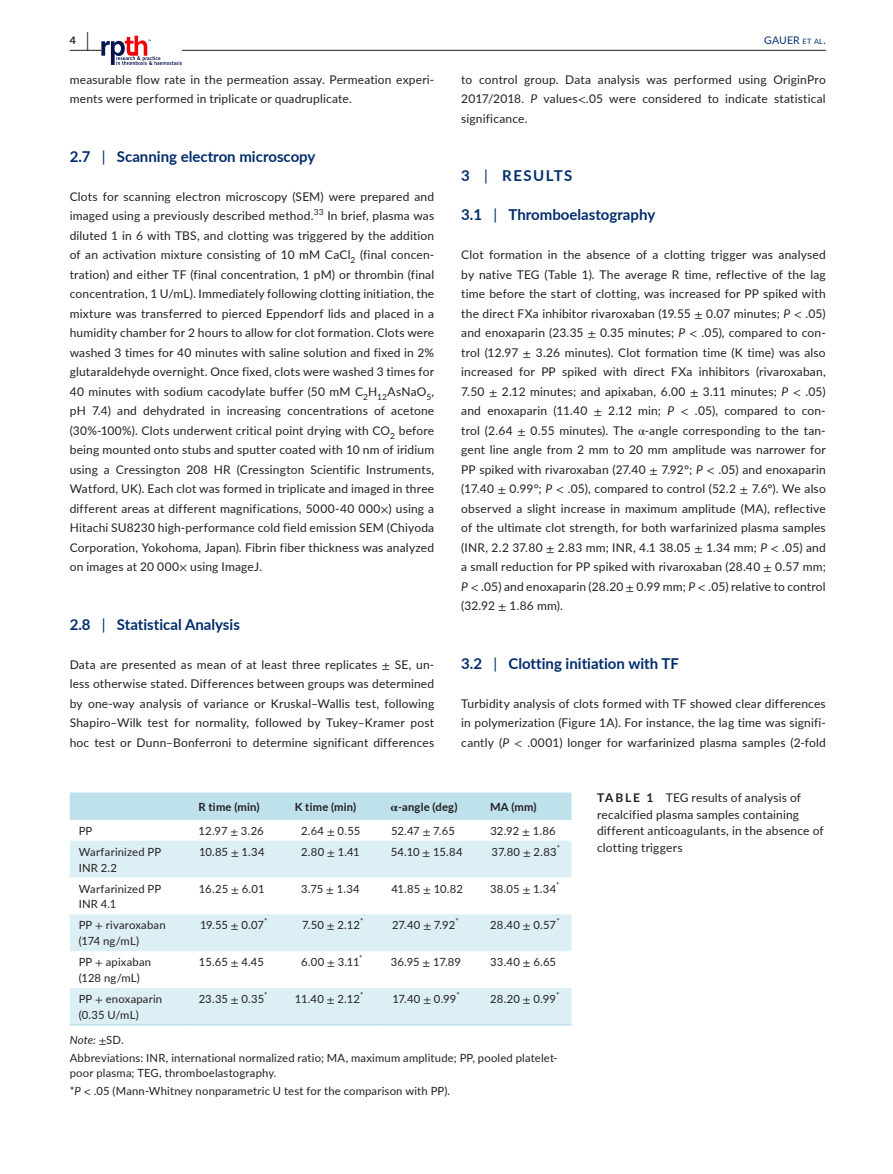
<style>
.page{position:relative;width:893px;height:1174px;background:#fff}
.page>*{position:absolute;margin:0;border:0;box-sizing:border-box;transform-origin:0 0}
.t1{font:700 15px "Lato";color:#002c6b}
.t2{font:700 15px "Lato";letter-spacing:.1em;color:#002c6b}
.t3{font:12px/19.5px "Lato";letter-spacing:.015em;color:#231f20;text-align:justify}
.t4{font:11.25px/15.8px "Lato";letter-spacing:.015em;color:#231f20}
.t5{font:700 11.25px "Lato";letter-spacing:.015em;color:#231f20}
.t6{font:10.5px "Lato";letter-spacing:.01em;color:#002c6b}
.t7{font:700 10.5px "Lato";color:#231f20}
.t8{font:7.8px "Lato";color:#231f20}
.s1{font-size:19.5px}
.s2{font-size:7.35px}
.s3{font-style:italic}
.s4{font-family:"STIX"}
.s5{font-weight:400}
.s6{font-family:"STIX";font-style:italic}
.s7{font-weight:700}
</style>
<div class="page">
<hr style="left:70px;top:50px;width:756px;height:1px;background:#231f20">
<svg style="left:101px;top:36px;width:81px;height:29px"></svg>
<div style="left:70px;top:792px;width:501px;height:28px;background:#bee1eb"></div>
<svg style="left:70px;top:840px;width:501px;height:184px;fill:#dceff4"></svg>
<hr style="left:70px;top:1024px;width:120px;height:1px;background:#bee1eb">
<hr style="left:190px;top:1024px;width:96px;height:1px;background:#bee1eb">
<hr style="left:286px;top:1024px;width:96px;height:1px;background:#bee1eb">
<hr style="left:382px;top:1024px;width:99px;height:1px;background:#bee1eb">
<hr style="left:481px;top:1024px;width:90px;height:1px;background:#bee1eb">
<p class="t7" style="left:70px;top:33px;width:21px">4 <span class="s1">|</span></p>
<p class="t6" style="left:764px;top:34px;width:63px">GAUER <span class="s2">Et Al</span>.</p>
<p class="t3" style="left:70px;top:69px;width:366px">measurable flow rate in the permeation assay. Permeation experi&shy;ments were performed in triplicate or quadruplicate.</p>
<p class="t3" style="left:461px;top:69px;width:366px">to control group. Data analysis was performed using OriginPro 2017/2018. <span class="s3">P</span> values<span class="s4">&lt;</span>.05 were considered to indicate statistical significance.</p>
<p class="t1" style="left:70px;top:145px;width:247px">2.7 <span class="s5">|</span> Scanning electron microscopy</p>
<p class="t3" style="left:70px;top:186px;width:366px">Clots for scanning electron microscopy (SEM) were prepared and imaged using a previously described method.<sup>33</sup> In brief, plasma was diluted 1 in 6 with TBS, and clotting was triggered by the addition of an activation mixture consisting of 10 mM CaCl<sub>2</sub> (final concen&shy;tration) and either TF (final concentration, 1 pM) or thrombin (final concentration, 1 U/mL). Immediately following clotting initiation, the mixture was transferred to pierced Eppendorf lids and placed in a humidity chamber for 2 hours to allow for clot formation. Clots were washed 3 times for 40 minutes with saline solution and fixed in 2% glutaraldehyde overnight. Once fixed, clots were washed 3 times for 40 minutes with sodium cacodylate buffer (50 mM C<sub>2</sub>H<sub>12</sub>AsNaO<sub>5</sub>, pH 7.4) and dehydrated in increasing concentrations of acetone (30%-100%). Clots underwent critical point drying with CO<sub>2</sub> before being mounted onto stubs and sputter coated with 10 nm of iridium using a Cressington 208 HR (Cressington Scientific Instruments, Watford, UK). Each clot was formed in triplicate and imaged in three different areas at different magnifications, 5000-40 000<span class="s4">×</span>) using a Hitachi SU8230 high-performance cold field emission SEM (Chiyoda Corporation, Yokohoma, Japan). Fibrin fiber thickness was analyzed on images at 20 000<span class="s4">×</span> using ImageJ.</p>
<p class="t1" style="left:70px;top:613px;width:172px">2.8 <span class="s5">|</span> Statistical Analysis</p>
<p class="t3" style="left:70px;top:654px;width:366px">Data are presented as mean of at least three replicates <span class="s4">±</span> SE, un&shy;less otherwise stated. Differences between groups was determined by one-way analysis of variance or Kruskal–Wallis test, following Shapiro–Wilk test for normality, followed by Tukey–Kramer post hoc test or Dunn–Bonferroni to determine significant differences</p>
<p class="t2" style="left:461px;top:165px;width:113px">3 <span class="s5">|</span> RESULTS</p>
<p class="t1" style="left:461px;top:204px;width:195px">3.1 <span class="s5">|</span> Thromboelastography</p>
<p class="t3" style="left:461px;top:245px;width:366px">Clot formation in the absence of a clotting trigger was analysed by native TEG (Table 1). The average R time, reflective of the lag time before the start of clotting, was increased for PP spiked with the direct FXa inhibitor rivaroxaban (19.55 <span class="s4">±</span> 0.07 minutes; <span class="s3">P</span> <span class="s4">&lt;</span> .05) and enoxaparin (23.35 <span class="s4">±</span> 0.35 minutes; <span class="s3">P</span> <span class="s4">&lt;</span> .05), compared to con&shy;trol (12.97 <span class="s4">±</span> 3.26 minutes). Clot formation time (K time) was also increased for PP spiked with direct FXa inhibitors (rivaroxaban, 7.50 <span class="s4">±</span> 2.12 minutes; and apixaban, 6.00 <span class="s4">±</span> 3.11 minutes; <span class="s3">P</span> <span class="s4">&lt;</span> .05) and enoxaparin (11.40 <span class="s4">±</span> 2.12 min; <span class="s3">P</span> <span class="s4">&lt;</span> .05), compared to con&shy;trol (2.64 <span class="s4">±</span> 0.55 minutes). The <span class="s4">α</span>-angle corresponding to the tan&shy;gent line angle from 2 mm to 20 mm amplitude was narrower for PP spiked with rivaroxaban (27.40 <span class="s4">±</span> 7.92°; <span class="s3">P</span> <span class="s4">&lt;</span> .05) and enoxaparin (17.40 <span class="s4">±</span> 0.99°; <span class="s3">P</span> <span class="s4">&lt;</span> .05), compared to control (52.2 <span class="s4">±</span> 7.6°). We also observed a slight increase in maximum amplitude (MA), reflective of the ultimate clot strength, for both warfarinized plasma samples (INR, 2.2 37.80 <span class="s4">±</span> 2.83 mm; INR, 4.1 38.05 <span class="s4">±</span> 1.34 mm; <span class="s3">P</span> <span class="s4">&lt;</span> .05) and a small reduction for PP spiked with rivaroxaban (28.40 <span class="s4">±</span> 0.57 mm; <span class="s3">P</span> <span class="s4">&lt;</span> .05) and enoxaparin (28.20 <span class="s4">±</span> 0.99 mm; <span class="s3">P</span> <span class="s4">&lt;</span> .05) relative to control (32.92 <span class="s4">±</span> 1.86 mm).</p>
<p class="t1" style="left:461px;top:652px;width:219px">3.2 <span class="s5">|</span> Clotting initiation with TF</p>
<p class="t3" style="left:461px;top:693px;width:366px">Turbidity analysis of clots formed with TF showed clear differences in polymerization (Figure 1A). For instance, the lag time was signifi&shy;cantly (<span class="s3">P</span> <span class="s4">&lt;</span> .0001) longer for warfarinized plasma samples (2-fold</p>
<p class="t5" style="left:199px;top:798px;width:62px">R time (min)</p>
<p class="t5" style="left:295px;top:798px;width:63px">K time (min)</p>
<p class="t5" style="left:391px;top:798px;width:68px"><span class="s4">α</span>-angle (deg)</p>
<p class="t5" style="left:490px;top:798px;width:48px">MA (mm)</p>
<p class="t4" style="left:79px;top:822px;width:15px">PP</p>
<p class="t4" style="left:199px;top:822px;width:67px">12.97 <span class="s4">±</span> 3.26</p>
<p class="t4" style="left:301px;top:822px;width:61px">2.64 <span class="s4">±</span> 0.55</p>
<p class="t4" style="left:391px;top:822px;width:65px">52.47 <span class="s4">±</span> 7.65</p>
<p class="t4" style="left:490px;top:822px;width:67px">32.92 <span class="s4">±</span> 1.86</p>
<p class="t4" style="left:79px;top:843px;width:84px">Warfarinized PP<br>INR 2.2</p>
<p class="t4" style="left:199px;top:843px;width:67px">10.85 <span class="s4">±</span> 1.34</p>
<p class="t4" style="left:301px;top:843px;width:60px">2.80 <span class="s4">±</span> 1.41</p>
<p class="t4" style="left:391px;top:843px;width:73px">54.10 <span class="s4">±</span> 15.84</p>
<p class="t4" style="left:492px;top:843px;width:67px">37.80 <span class="s4">±</span> 2.83</p>
<p class="t8" style="left:557px;top:844px;width:5px">*</p>
<p class="t8" style="left:556px;top:881px;width:5px">*</p>
<p class="t4" style="left:79px;top:880px;width:84px">Warfarinized PP<br>INR 4.1</p>
<p class="t4" style="left:199px;top:880px;width:67px">16.25 <span class="s4">±</span> 6.01</p>
<p class="t4" style="left:301px;top:880px;width:60px">3.75 <span class="s4">±</span> 1.34</p>
<p class="t4" style="left:391px;top:880px;width:73px">41.85 <span class="s4">±</span> 10.82</p>
<p class="t4" style="left:490px;top:880px;width:68px">38.05 <span class="s4">±</span> 1.34</p>
<p class="t8" style="left:264px;top:918px;width:5px">*</p>
<p class="t4" style="left:79px;top:917px;width:88px">PP <span class="s4">+</span> rivaroxaban (174 ng/mL)</p>
<p class="t4" style="left:200px;top:917px;width:65px">19.55 <span class="s4">±</span> 0.07</p>
<p class="t8" style="left:360px;top:918px;width:5px">*</p>
<p class="t4" style="left:302px;top:917px;width:59px">7.50 <span class="s4">±</span> 2.12</p>
<p class="t8" style="left:455px;top:918px;width:5px">*</p>
<p class="t4" style="left:392px;top:918px;width:65px">27.40 <span class="s4">±</span> 7.92</p>
<p class="t8" style="left:556px;top:918px;width:5px">*</p>
<p class="t4" style="left:490px;top:917px;width:67px">28.40 <span class="s4">±</span> 0.57</p>
<p class="t8" style="left:359px;top:955px;width:5px">*</p>
<p class="t4" style="left:79px;top:953px;width:74px">PP <span class="s4">+</span> apixaban (128 ng/mL)</p>
<p class="t4" style="left:199px;top:953px;width:67px">15.65 <span class="s4">±</span> 4.45</p>
<p class="t4" style="left:301px;top:953px;width:60px">6.00 <span class="s4">±</span> 3.11</p>
<p class="t4" style="left:391px;top:953px;width:72px">36.95 <span class="s4">±</span> 17.89</p>
<p class="t4" style="left:490px;top:955px;width:67px">33.40 <span class="s4">±</span> 6.65</p>
<p class="t8" style="left:264px;top:992px;width:5px">*</p>
<p class="t4" style="left:79px;top:990px;width:85px">PP <span class="s4">+</span> enoxaparin (0.35 U/mL)</p>
<p class="t4" style="left:199px;top:990px;width:67px">23.35 <span class="s4">±</span> 0.35</p>
<p class="t8" style="left:360px;top:992px;width:5px">*</p>
<p class="t4" style="left:295px;top:991px;width:66px">11.40 <span class="s4">±</span> 2.12</p>
<p class="t8" style="left:456px;top:992px;width:5px">*</p>
<p class="t4" style="left:392px;top:991px;width:65px">17.40 <span class="s4">±</span> 0.99</p>
<p class="t8" style="left:556px;top:992px;width:5px">*</p>
<p class="t4" style="left:490px;top:990px;width:67px">28.20 <span class="s4">±</span> 0.99</p>
<p class="t4" style="left:70px;top:1030px;width:490px;line-height:18px"><span class="s3">Note:</span> <span class="s4">±</span>SD.<br>Abbreviations: INR, international normalized ratio; MA, maximum amplitude; PP, pooled platelet-</p>
<p class="t4" style="left:70px;top:1063px;width:382px;line-height:18px">poor plasma; TEG, thromboelastography.<br>*<span class="s3">P</span> <span class="s6">&lt;</span> .05 (Mann-Whitney nonparametric U test for the comparison with PP).</p>
<p class="t3" style="left:597px;top:789px;width:228px;line-height:16.5px;text-align:left"><span class="s7">TABLE 1</span> TEG results of analysis of recalcified plasma samples containing different anticoagulants, in the absence of clotting triggers</p>
</div>
